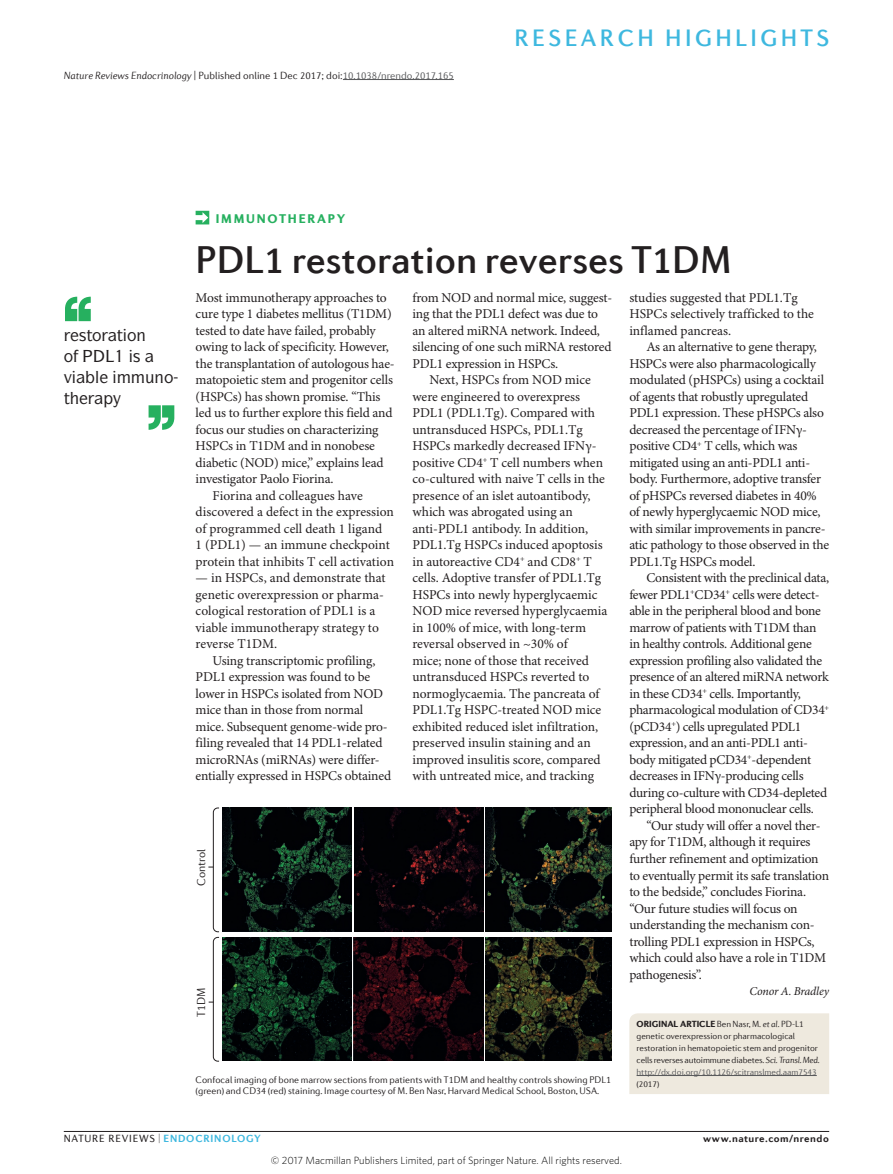
<style>
.page{position:relative;width:893px;height:1174px;background:#fff}
.page>*{position:absolute;margin:0;border:0;box-sizing:border-box;transform-origin:0 0}
.Title{font:500 39px "Diverda Sans Com";color:#231f20}
.t1{font:500 24px "Diverda Sans Com";letter-spacing:.14em;color:#3eb8df}
.Pull_quote{font:500 16.5px "ITC Symbol Std";color:#231f20}
.Body_text{font:13.5px/16.5px "Minion Pro";letter-spacing:-.01em;color:#231f20}
.Body_first{font:13.5px/16.5px "Minion Pro";letter-spacing:-.01em;color:#231f20}
.Strapline{font:900 12.75px "Diverda Sans Com";letter-spacing:.14em;color:#26b05f}
.Author{font:italic 12px "Minion Pro";letter-spacing:-.01em;color:#231f20}
.t2{font:700 11.7px "Diverda Sans Com";color:#231f20}
.t3{font:300 11.7px "Diverda Sans Com";color:#231f20}
.AOP_line{font:300 10.5px "Diverda Sans Com";color:#231f20}
.t4{font:300 10.5px "Whitney";color:#000}
.t5{font:10.5px "Diverda Sans Com";letter-spacing:.075em;color:#231f20}
.t6{font:700 10.5px "Diverda Sans Com";letter-spacing:.045em;color:#231f20}
.Credit_line{font:300 9.75px/11.2px "Diverda Sans Com";color:#231f20}
.Info_box_text{font:300 9px/12px "Diverda Sans Com";letter-spacing:-.005em;color:#231f20}
.s1{font-style:italic}
.s2{color:#57585a}
.s3{font-weight:300}
.s4{color:#3eb8df}
.s5{font-weight:900}
.s6{font-weight:700;color:#3eb8df}
</style>
<div class="page">
<hr style="left:64px;top:1131px;width:765px;height:1px;background:#231f20">
<svg style="left:208px;top:807px;width:11px;height:254px"></svg>
<img style="left:222px;top:808px;width:130px;height:123px">
<img style="left:354px;top:808px;width:129px;height:123px">
<img style="left:486px;top:808px;width:125px;height:123px">
<img style="left:222px;top:937px;width:130px;height:124px">
<img style="left:354px;top:937px;width:129px;height:124px">
<img style="left:486px;top:937px;width:125px;height:124px">
<svg style="left:149px;top:405px;width:25px;height:25px"></svg>
<svg style="left:65px;top:297px;width:26px;height:24px"></svg>
<svg style="left:196px;top:211px;width:13px;height:13px"></svg>
<div style="left:629px;top:1013px;width:200px;height:81px;background:#eee9de"></div>
<hr style="left:637px;top:1075px;width:180px;height:1px;background:#57585a">
<hr style="left:343px;top:79px;width:111px;height:1px;background:#57585a">
<p class="AOP_line" style="left:64px;top:69px;width:392px"><span class="s1">Nature Reviews Endocrinology</span> | Published online 1 Dec 2017; doi:<span class="s2">10.1038/nrendo.2017.165</span></p>
<h2 class="t1" style="left:514px;top:24px;width:316px">RESEARCH HIGHLIGHTS</h2>
<p class="Pull_quote" style="left:79px;top:324px;width:69px">▲▼□ ▼ □■</p>
<p class="Pull_quote" style="left:145px;top:366px;width:30px">◆■□</p>
<p class="Strapline" style="left:216px;top:211px;width:131px">IMMUNOTHERAPY</p>
<p class="Title" style="left:196px;top:238px;width:538px">PDL1 restoration reverses T1DM</p>
<p class="Body_first" style="left:196px;top:290px;width:201px">Most immunotherapy approaches to cure type 1 diabetes mellitus (T1DM) tested to date have failed, probably owing to lack of specificity. However, the transplantation of autologous hae&shy;matopoietic stem and progenitor cells (HSPCs) has shown promise. “This led us to further explore this field and focus our studies on characterizing HSPCs in T1DM and in nonobese diabetic (NOD) mice,” explains lead investigator Paolo Fiorina.</p>
<p class="Body_text" style="left:196px;top:488px;width:200px;text-indent:17px">Fiorina and colleagues have discovered a defect in the expression of programmed cell death 1 ligand<br>1 (PDL1) — an immune checkpoint protein that inhibits T cell activation</p>
<p class="Body_text" style="left:196px;top:570px;width:192px">— in HSPCs, and demonstrate that genetic overexpression or pharma&shy;cological restoration of PDL1 is a viable immunotherapy strategy to reverse T1DM.</p>
<p class="Body_text" style="left:196px;top:653px;width:197px;text-indent:17px">Using transcriptomic profiling, PDL1 expression was found to be lower in HSPCs isolated from NOD mice than in those from normal mice. Subsequent genome-wide pro&shy;filing revealed that 14 PDL1-related microRNAs (miRNAs) were differ&shy;entially expressed in HSPCs obtained</p>
<p class="Body_text" style="left:412px;top:290px;width:201px">from NOD and normal mice, suggest&shy;ing that the PDL1 defect was due to an altered miRNA network. Indeed, silencing of one such miRNA restored<br>PDL1 expression in HSPCs.</p>
<p class="Body_text" style="left:412px;top:372px;width:196px;text-indent:17px">Next, HSPCs from NOD mice were engineered to overexpress<br>PDL1 (PDL1.Tg). Compared with untransduced HSPCs, PDL1.Tg<br>HSPCs markedly decreased IFNγ&shy;positive CD4<sup>+</sup> T cell numbers when co-cultured with naive T cells in the presence of an islet autoantibody, which was abrogated using an anti-PDL1 antibody. In addition,<br>PDL1.Tg HSPCs induced apoptosis in autoreactive CD4<sup>+</sup> and CD8<sup>+</sup> T cells. Adoptive transfer of PDL1.Tg<br>HSPCs into newly hyperglycaemic<br>NOD mice reversed hyperglycaemia in 100% of mice, with long-term reversal observed in ~30% of<br>mice; none of those that received untransduced HSPCs reverted to normoglycaemia. The pancreata of<br>PDL1.Tg HSPC-treated NOD mice exhibited reduced islet infiltration, preserved insulin staining and an improved insulitis score, compared with untreated mice, and tracking</p>
<p class="t3" style="left:194px;top:886px;width:39px;rotate:-90deg">Control</p>
<p class="t3" style="left:194px;top:1017px;width:31px;rotate:-90deg">T1DM</p>
<p class="t2" style="left:452px;top:1067px;width:165px">Nature Reviews <span class="s3">|</span> <span class="s4">Endocrinology</span></p>
<p class="Credit_line" style="left:196px;top:1073px;width:417px">Confocal imaging of bone marrow sections from patients with T1DM and healthy controls showing PDL1 (green) and CD34 (red) staining. Image courtesy of M. Ben Nasr, Harvard Medical School, Boston, USA.</p>
<p class="Body_text" style="left:629px;top:290px;width:186px">studies suggested that PDL1.Tg<br>HSPCs selectively trafficked to the inflamed pancreas.</p>
<p class="Body_text" style="left:629px;top:339px;width:201px;text-indent:17px">As an alternative to gene therapy, HSPCs were also pharmacologically modulated (pHSPCs) using a cocktail of agents that robustly upregulated PDL1 expression. These pHSPCs also decreased the percentage of IFNγ&shy;positive CD4<sup>+</sup> T cells, which was mitigated using an anti-PDL1 anti&shy;body. Furthermore, adoptive transfer of pHSPCs reversed diabetes in 40% of newly hyperglycaemic NOD mice, with similar improvements in pancre&shy;atic pathology to those observed in the PDL1.Tg HSPCs model.</p>
<p class="Body_text" style="left:629px;top:570px;width:201px;text-indent:17px">Consistent with the preclinical data, fewer PDL1<sup>+</sup>CD34<sup>+</sup> cells were detect&shy;able in the peripheral blood and bone marrow of patients with T1DM than in healthy controls. Additional gene expression profiling also validated the presence of an altered miRNA network in these CD34<sup>+</sup> cells. Importantly, pharmacological modulation of CD34<sup>+ </sup>(pCD34<sup>+</sup>) cells upregulated PDL1 expression, and an anti-PDL1 anti&shy;body mitigated pCD34<sup>+</sup>-dependent decreases in IFNγ-producing cells during co-culture with CD34-depleted peripheral blood mononuclear cells.</p>
<p class="Body_text" style="left:629px;top:818px;width:201px;text-indent:17px">“Our study will offer a novel ther&shy;apy for T1DM, although it requires further refinement and optimization to eventually permit its safe translation to the bedside,” concludes Fiorina. “Our future studies will focus on understanding the mechanism con&shy;trolling PDL1 expression in HSPCs, which could also have a role in T1DM pathogenesis”.</p>
<p class="Author" style="left:749px;top:984px;width:81px">Conor A. Bradley</p>
<p class="Info_box_text" style="left:637px;top:1017px;width:185px"><span class="s5">ORIGINAL ARTICLE</span> Ben Nasr, M. <span class="s1">et al.</span> PD-L1 genetic overexpression or pharmacological restoration in hematopoietic stem and progenitor cells reverses autoimmune diabetes. <span class="s1">Sci. Transl. Med. </span><span class="s2">http://dx.doi.org/10.1126/scitranslmed.aam7543 </span>(2017)</p>
<p class="t5" style="left:64px;top:1132px;width:199px">NATURE REVIEWS | <span class="s6">ENDOCRINOLOGY</span></p>
<p class="t6" style="left:703px;top:1132px;width:127px">www.nature.com/nrendo</p>
<p class="t4" style="left:271px;top:1153px;width:352px">© 2017 Macmillan Publishers Limited, part of Springer Nature. All rights reserved.</p>
</div>
